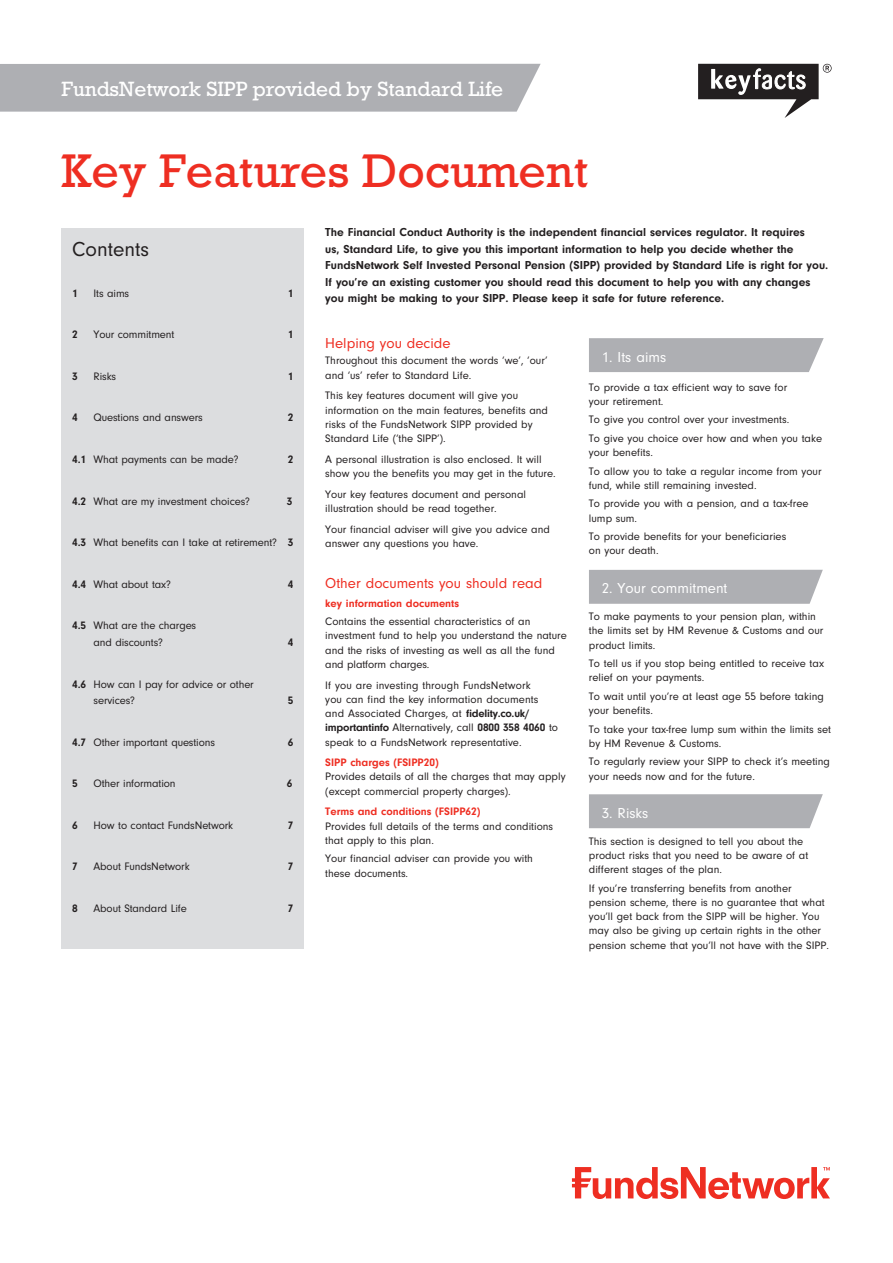
<style>
.page{position:relative;width:893px;height:1263px;background:#fff}
.page>*{position:absolute;margin:0;border:0;box-sizing:border-box;transform-origin:0 0}
.t1{font:48px "Rockwellfor Funds Network";color:#ee2e22}
.t2{font:21px "Rockwellfor Funds Network";letter-spacing:-.005em;color:#fff}
.t3{font:21px "Neuzeit Gro";color:#231f20}
.t4{font:15px "Neuzeit Gro";color:#ee2e22}
.t5{font:15px "Neuzeit Gro";color:#fff}
.t6{font:700 12px/16.5px "Neuzeit Gro";color:#231f20}
.t7{font:11.25px/14.2px "Neuzeit Gro";color:#231f20}
.t8{font:700 11.25px "Neuzeit Gro";color:#ee2e22}
.t9{font:700 11.25px "Neuzeit Gro";color:#231f20}
.s1{font-weight:700}
</style>
<div class="page">
<div style="left:62px;top:228px;width:242px;height:721px;background:#dcdddf"></div>
<div style="left:589px;top:338px;width:235px;height:34px;background:#aeafb3"></div>
<div style="left:589px;top:570px;width:234px;height:34px;background:#aeafb3"></div>
<div style="left:589px;top:794px;width:234px;height:34px;background:#aeafb3"></div>
<svg style="left:572px;top:1167px;width:258px;height:32px"></svg>
<div style="left:0;top:64px;width:541px;height:48px;background:#aeafb3"></div>
<svg style="left:698px;top:64px;width:133px;height:54px"></svg>
<h2 class="t2" style="left:62px;top:77px;width:443px">FundsNetwork SIPP provided by Standard Life</h2>
<h1 class="t1" style="left:62px;top:143px;width:528px">Key Features Document</h1>
<h2 class="t3" style="left:72px;top:238px;width:78px">Contents</h2>
<p class="t9" style="left:72px;top:287px;width:7px">1</p>
<p class="t7" style="left:94px;top:286px;width:37px">Its aims</p>
<p class="t9" style="left:288px;top:287px;width:7px">1</p>
<p class="t9" style="left:72px;top:328px;width:7px">2</p>
<p class="t7" style="left:94px;top:328px;width:82px">Your commitment</p>
<p class="t9" style="left:288px;top:328px;width:7px">1</p>
<p class="t9" style="left:72px;top:370px;width:7px">3</p>
<p class="t7" style="left:94px;top:369px;width:24px">Risks</p>
<p class="t9" style="left:288px;top:370px;width:7px">1</p>
<p class="t9" style="left:72px;top:411px;width:7px">4</p>
<p class="t7" style="left:94px;top:411px;width:111px">Questions and answers</p>
<p class="t9" style="left:288px;top:411px;width:7px">2</p>
<p class="t7" style="left:72px;top:452px;width:168px"><span class="s1">4.1</span> What payments can be made?</p>
<p class="t9" style="left:288px;top:453px;width:7px">2</p>
<p class="t7" style="left:72px;top:494px;width:179px"><span class="s1">4.2</span> What are my investment choices?</p>
<p class="t9" style="left:287px;top:495px;width:7px">3</p>
<p class="t7" style="left:72px;top:536px;width:223px"><span class="s1">4.3</span> What benefits can I take at retirement? <span class="s1">3</span></p>
<p class="t7" style="left:72px;top:577px;width:100px"><span class="s1">4.4</span> What about tax?</p>
<p class="t9" style="left:288px;top:578px;width:7px">4</p>
<p class="t7" style="left:94px;top:618px;width:104px;line-height:16.5px;text-indent:-21px"><span class="s1">4.5</span> What are the charges and discounts?</p>
<p class="t9" style="left:288px;top:636px;width:7px">4</p>
<p class="t7" style="left:94px;top:676px;width:162px;line-height:16.5px;text-indent:-21px"><span class="s1">4.6</span> How can I pay for advice or other services?</p>
<p class="t9" style="left:288px;top:694px;width:7px">5</p>
<p class="t7" style="left:72px;top:735px;width:144px"><span class="s1">4.7</span> Other important questions</p>
<p class="t9" style="left:288px;top:736px;width:7px">6</p>
<p class="t9" style="left:72px;top:777px;width:7px">5</p>
<p class="t7" style="left:94px;top:777px;width:84px">Other information</p>
<p class="t9" style="left:287px;top:777px;width:7px">6</p>
<p class="t9" style="left:72px;top:819px;width:7px">6</p>
<p class="t7" style="left:94px;top:818px;width:141px">How to contact FundsNetwork</p>
<p class="t9" style="left:288px;top:819px;width:7px">7</p>
<p class="t9" style="left:72px;top:860px;width:7px">7</p>
<p class="t7" style="left:94px;top:860px;width:98px">About FundsNetwork</p>
<p class="t9" style="left:288px;top:860px;width:7px">7</p>
<p class="t9" style="left:72px;top:902px;width:7px">8</p>
<p class="t7" style="left:94px;top:901px;width:95px">About Standard Life</p>
<p class="t9" style="left:288px;top:902px;width:7px">7</p>
<p class="t6" style="left:325px;top:224px;width:505px">The Financial Conduct Authority is the independent financial services regulator. It requires<br>us, Standard Life, to give you this important information to help you decide whether the FundsNetwork Self Invested Personal Pension (SIPP) provided by Standard Life is right for you.<br>If you’re an existing customer you should read this document to help you with any changes you might be making to your SIPP. Please keep it safe for future reference.</p>
<h3 class="t4" style="left:325px;top:335px;width:127px">Helping you decide</h3>
<p class="t7" style="left:325px;top:354px;width:224px">Throughout this document the words ‘we’, ‘our’ and ‘us’ refer to Standard Life.</p>
<p class="t7" style="left:325px;top:389px;width:224px">This key features document will give you information on the main features, benefits and risks of the FundsNetwork SIPP provided by Standard Life (‘the SIPP’).</p>
<p class="t7" style="left:325px;top:452px;width:232px">A personal illustration is also enclosed. It will show you the benefits you may get in the future.</p>
<p class="t7" style="left:325px;top:487px;width:202px">Your key features document and personal illustration should be read together.</p>
<p class="t7" style="left:325px;top:522px;width:226px">Your financial adviser will give you advice and answer any questions you have.</p>
<h3 class="t4" style="left:325px;top:575px;width:219px">Other documents you should read</h3>
<p class="t8" style="left:325px;top:597px;width:135px">key information documents</p>
<p class="t7" style="left:325px;top:614px;width:243px">Contains the essential characteristics of an investment fund to help you understand the nature and the risks of investing as well as all the fund and platform charges.</p>
<p class="t7" style="left:325px;top:678px;width:234px">If you are investing through FundsNetwork<br>you can find the key information documents and Associated Charges, at <span class="s1">fidelity.co.uk/ importantinfo</span> Alternatively, call <span class="s1">0800 358 4060</span> to speak to a FundsNetwork representative.</p>
<p class="t8" style="left:325px;top:756px;width:115px">SIPP charges (FSIPP20)</p>
<p class="t7" style="left:325px;top:770px;width:242px">Provides details of all the charges that may apply (except commercial property charges).</p>
<p class="t8" style="left:325px;top:805px;width:157px">Terms and conditions (FSIPP62)</p>
<p class="t7" style="left:325px;top:819px;width:229px">Provides full details of the terms and conditions that apply to this plan.</p>
<p class="t7" style="left:325px;top:852px;width:209px">Your financial adviser can provide you with these documents.</p>
<h3 class="t5" style="left:602px;top:349px;width:66px">1. Its aims</h3>
<p class="t7" style="left:589px;top:380px;width:200px">To provide a tax efficient way to save for your retirement.</p>
<p class="t7" style="left:589px;top:411px;width:235px;line-height:18.5px">To give you control over your investments.<br>To give you choice over how and when you take</p>
<p class="t7" style="left:589px;top:443px;width:234px;line-height:18.5px">your benefits.<br>To allow you to take a regular income from your</p>
<p class="t7" style="left:589px;top:476px;width:221px;line-height:18.5px">fund, while still remaining invested.<br>To provide you with a pension, and a tax-free</p>
<p class="t7" style="left:589px;top:509px;width:199px;line-height:18.5px">lump sum.<br>To provide benefits for your beneficiaries</p>
<p class="t7" style="left:589px;top:544px;width:71px">on your death.</p>
<h3 class="t5" style="left:602px;top:580px;width:127px">2. Your commitment</h3>
<p class="t7" style="left:589px;top:609px;width:236px">To make payments to your pension plan, within the limits set by HM Revenue &amp; Customs and our product limits.</p>
<p class="t7" style="left:589px;top:656px;width:237px">To tell us if you stop being entitled to receive tax relief on your payments.</p>
<p class="t7" style="left:589px;top:689px;width:236px">To wait until you’re at least age 55 before taking your benefits.</p>
<p class="t7" style="left:589px;top:722px;width:244px">To take your tax-free lump sum within the limits set by HM Revenue &amp; Customs.</p>
<p class="t7" style="left:589px;top:755px;width:243px">To regularly review your SIPP to check it’s meeting your needs now and for the future.</p>
<h3 class="t5" style="left:602px;top:805px;width:48px">3. Risks</h3>
<p class="t7" style="left:589px;top:834px;width:221px">This section is designed to tell you about the product risks that you need to be aware of at different stages of the plan.</p>
<p class="t7" style="left:589px;top:881px;width:242px">If you’re transferring benefits from another pension scheme, there is no guarantee that what you’ll get back from the SIPP will be higher. You may also be giving up certain rights in the other pension scheme that you’ll not have with the SIPP.</p>
</div>
